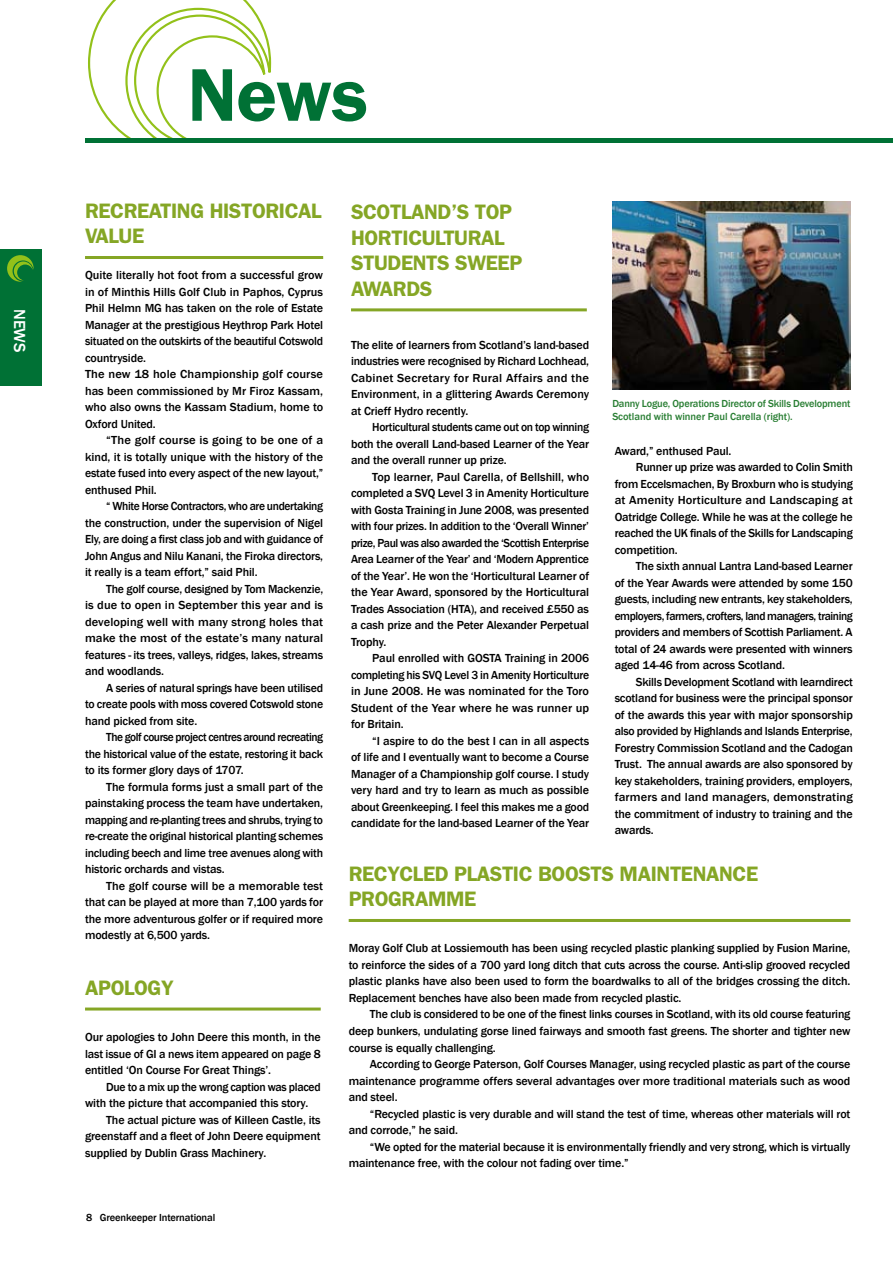
<style>
.page{position:relative;width:893px;height:1263px;background:#fff}
.page>*{position:absolute;margin:0;border:0;box-sizing:border-box;transform-origin:0 0}
.t1{font:600 75px "Franklin Gothic";color:#007135}
.t2{font:600 21px/25.5px "Franklin Gothic";letter-spacing:-.02em;color:#85a625}
.t3{font:500 16.5px "Franklin Gothic";color:#fff}
.t4{font:500 12px/16.5px "Franklin Gothic";letter-spacing:-.01em;color:#000;text-align:justify}
.t5{font:500 12px/16.5px "Franklin Gothic";letter-spacing:-.01em;color:#000;text-align:justify;scale:.96 1}
.t6{font:500 12px/16.5px "Franklin Gothic";letter-spacing:-.01em;color:#000;text-align:justify;scale:1.05 1}
.t7{font:500 12px/16.5px "Franklin Gothic";letter-spacing:-.01em;color:#000;text-align:justify;scale:.95 1}
.t8{font:500 12px "Franklin Gothic";letter-spacing:.01em;color:#000;scale:1.04 1}
.t9{font:500 12px "Franklin Gothic";letter-spacing:-.035em;color:#000;scale:.95 1}
.t10{font:500 10.5px/13.5px "Franklin Gothic";letter-spacing:-.015em;color:#297e33}
.t11{font:500 10.5px "Franklin Gothic";letter-spacing:-.01em;color:#000}
</style>
<div class="page">
<svg style="left:88px;top:0;width:184px;height:138px"></svg>
<hr style="left:85px;top:139px;width:808px;height:4px;background:#007135">
<div style="left:0;top:249px;width:41px;height:137px;background:#007135"></div>
<svg style="left:7px;top:255px;width:27px;height:27px"></svg>
<hr style="left:85px;top:256px;width:238px;height:3px;background:#85a625">
<hr style="left:351px;top:308px;width:236px;height:3px;background:#85a625">
<img style="left:612px;top:202px;width:238px;height:188px">
<hr style="left:349px;top:919px;width:501px;height:3px;background:#85a625">
<hr style="left:85px;top:1007px;width:236px;height:3px;background:#85a625">
<h3 class="t3" style="left:30px;top:309px;width:45px;rotate:90deg">NEWS</h3>
<h1 class="t1" style="left:188px;top:51px;width:182px">News</h1>
<h2 class="t2" style="left:85px;top:198px;width:238px">RECREATING HISTORICAL<br>VALUE</h2>
<p class="t4" style="left:85px;top:267px;width:240px;text-align:left">Quite literally hot foot from a successful grow in of Minthis Hills Golf Club in Paphos, Cyprus Phil Helmn MG has taken on the role of Estate Manager at the prestigious Heythrop Park Hotel situated on the outskirts of the beautiful Cotswold countryside.<br>The new 18 hole Championship golf course has been commissioned by Mr Firoz Kassam, who also owns the Kassam Stadium, home to Oxford United.</p>
<p class="t6" style="left:85px;top:432px;width:228px;text-indent:21px">“The golf course is going to be one of a kind, it is totally unique with the history of the estate fused into every aspect of the new layout,” enthused Phil.</p>
<p class="t5" style="left:85px;top:498px;width:250px;text-indent:21px">“ White Horse Contractors, who are undertaking the construction, under the supervision of Nigel Ely, are doing a first class job and with guidance of John Angus and Nilu Kanani, the Firoka directors, it really is a team effort,” said Phil.</p>
<p class="t4" style="left:85px;top:581px;width:240px;text-indent:21px">The golf course, designed by Tom Mackenzie, is due to open in September this year and is developing well with many strong holes that make the most of the estate’s many natural features - its trees, valleys, ridges, lakes, streams and woodlands.</p>
<p class="t4" style="left:85px;top:680px;width:240px;text-indent:21px">A series of natural springs have been utilised to create pools with moss covered Cotswold stone hand picked from site.</p>
<p class="t7" style="left:85px;top:729px;width:252px;text-indent:21px">The golf course project centres around recreating the historical value of the estate, restoring it back to its former glory days of 1707.</p>
<p class="t4" style="left:85px;top:779px;width:240px;text-indent:21px">The formula forms just a small part of the painstaking process the team have undertaken, mapping and re-planting trees and shrubs, trying to re-create the original historical planting schemes including beech and lime tree avenues along with historic orchards and vistas.</p>
<p class="t4" style="left:85px;top:878px;width:240px;text-indent:21px">The golf course will be a memorable test that can be played at more than 7,100 yards for the more adventurous golfer or if required more modestly at 6,500 yards.</p>
<h2 class="t2" style="left:85px;top:975px;width:90px">APOLOGY</h2>
<p class="t4" style="left:85px;top:1029px;width:237px">Our apologies to John Deere this month, in the last issue of GI a news item appeared on page 8 entitled ‘On Course For Great Things’.</p>
<p class="t4" style="left:85px;top:1078px;width:237px;text-indent:21px">Due to a mix up the wrong caption was placed with the picture that accompanied this story.</p>
<p class="t4" style="left:85px;top:1111px;width:237px;text-indent:21px">The actual picture was of Killeen Castle, its greenstaff and a fleet of John Deere equipment supplied by Dublin Grass Machinery.</p>
<p class="t11" style="left:86px;top:1211px;width:131px">8 Greenkeeper International</p>
<h2 class="t2" style="left:351px;top:199px;width:173px">SCOTLAND’S TOP<br>HORTICULTURAL<br>STUDENTS SWEEP<br>AWARDS</h2>
<p class="t4" style="left:351px;top:336px;width:240px">The elite of learners from Scotland’s land-based industries were recognised by Richard Lochhead, Cabinet Secretary for Rural Affairs and the Environment, in a glittering Awards Ceremony at Crieff Hydro recently.</p>
<p class="t4" style="left:351px;top:419px;width:240px;text-indent:21px">Horticultural students came out on top winning both the overall Land-based Learner of the Year and the overall runner up prize.</p>
<p class="t4" style="left:351px;top:468px;width:240px;text-indent:21px">Top learner, Paul Carella, of Bellshill, who completed a SVQ Level 3 in Amenity Horticulture with Gosta Training in June 2008, was presented with four prizes. In addition to the ‘Overall Winner’ prize, Paul was also awarded the ‘Scottish Enterprise Area Learner of the Year’ and ‘Modern Apprentice of the Year’. He won the ‘Horticultural Learner of the Year Award, sponsored by the Horticultural Trades Association (HTA), and received £550 as a cash prize and the Peter Alexander Perpetual Trophy.</p>
<p class="t4" style="left:351px;top:650px;width:240px;text-indent:21px">Paul enrolled with GOSTA Training in 2006 completing his SVQ Level 3 in Amenity Horticulture in June 2008. He was nominated for the Toro Student of the Year where he was runner up for Britain.</p>
<p class="t4" style="left:351px;top:732px;width:240px;text-indent:21px">“I aspire to do the best I can in all aspects of life and I eventually want to become a Course Manager of a Championship golf course. I study very hard and try to learn as much as possible about Greenkeeping. I feel this makes me a good candidate for the land-based Learner of the Year</p>
<p class="t10" style="left:612px;top:396px;width:240px">Danny Logue, Operations Director of Skills Development<br>Scotland with winner Paul Carella (right).</p>
<p class="t4" style="left:615px;top:443px;width:118px">Award,” enthused Paul.</p>
<p class="t4" style="left:636px;top:459px;width:218px">Runner up prize was awarded to Colin Smith</p>
<p class="t4" style="left:615px;top:476px;width:240px">from Eccelsmachen, By Broxburn who is studying</p>
<p class="t8" style="left:615px;top:493px;width:230px">at Amenity Horticulture and Landscaping at</p>
<p class="t4" style="left:615px;top:509px;width:240px">Oatridge College. While he was at the college he</p>
<p class="t4" style="left:615px;top:525px;width:240px">reached the UK finals of the Skills for Landscaping</p>
<p class="t4" style="left:615px;top:542px;width:65px">competition.</p>
<p class="t4" style="left:636px;top:558px;width:218px">The sixth annual Lantra Land-based Learner</p>
<p class="t4" style="left:615px;top:575px;width:240px">of the Year Awards were attended by some 150</p>
<p class="t4" style="left:615px;top:591px;width:240px">guests, including new entrants, key stakeholders,</p>
<p class="t9" style="left:615px;top:608px;width:252px">employers, farmers, crofters, land managers, training</p>
<p class="t4" style="left:615px;top:624px;width:240px">providers and members of Scottish Parliament. A</p>
<p class="t4" style="left:615px;top:641px;width:240px">total of 24 awards were presented with winners</p>
<p class="t4" style="left:615px;top:657px;width:172px">aged 14-46 from across Scotland.</p>
<p class="t4" style="left:636px;top:674px;width:218px">Skills Development Scotland with learndirect</p>
<p class="t4" style="left:615px;top:690px;width:240px">scotland for business were the principal sponsor</p>
<p class="t4" style="left:615px;top:707px;width:240px">of the awards this year with major sponsorship</p>
<p class="t4" style="left:615px;top:723px;width:240px">also provided by Highlands and Islands Enterprise,</p>
<p class="t4" style="left:615px;top:740px;width:240px">Forestry Commission Scotland and the Cadogan</p>
<p class="t4" style="left:615px;top:756px;width:240px">Trust. The annual awards are also sponsored by</p>
<p class="t4" style="left:615px;top:773px;width:240px">key stakeholders, training providers, employers,</p>
<p class="t8" style="left:615px;top:790px;width:230px">farmers and land managers, demonstrating</p>
<p class="t4" style="left:615px;top:806px;width:240px">the commitment of industry to training and the</p>
<p class="t4" style="left:615px;top:822px;width:41px">awards.</p>
<h2 class="t2" style="left:349px;top:861px;width:411px">RECYCLED PLASTIC BOOSTS MAINTENANCE<br>PROGRAMME</h2>
<p class="t4" style="left:349px;top:940px;width:503px">Moray Golf Club at Lossiemouth has been using recycled plastic planking supplied by Fusion Marine, to reinforce the sides of a 700 yard long ditch that cuts across the course. Anti-slip grooved recycled plastic planks have also been used to form the boardwalks to all of the bridges crossing the ditch.<br>Replacement benches have also been made from recycled plastic.</p>
<p class="t4" style="left:349px;top:1006px;width:503px;text-indent:21px">The club is considered to be one of the finest links courses in Scotland, with its old course featuring deep bunkers, undulating gorse lined fairways and smooth fast greens. The shorter and tighter new course is equally challenging.</p>
<p class="t4" style="left:349px;top:1056px;width:503px;text-indent:21px">According to George Paterson, Golf Courses Manager, using recycled plastic as part of the course maintenance programme offers several advantages over more traditional materials such as wood and steel.</p>
<p class="t4" style="left:349px;top:1105px;width:503px;text-indent:21px">“Recycled plastic is very durable and will stand the test of time, whereas other materials will rot and corrode,” he said.</p>
<p class="t4" style="left:349px;top:1138px;width:503px;text-indent:21px">“We opted for the material because it is environmentally friendly and very strong, which is virtually maintenance free, with the colour not fading over time.”</p>
</div>
